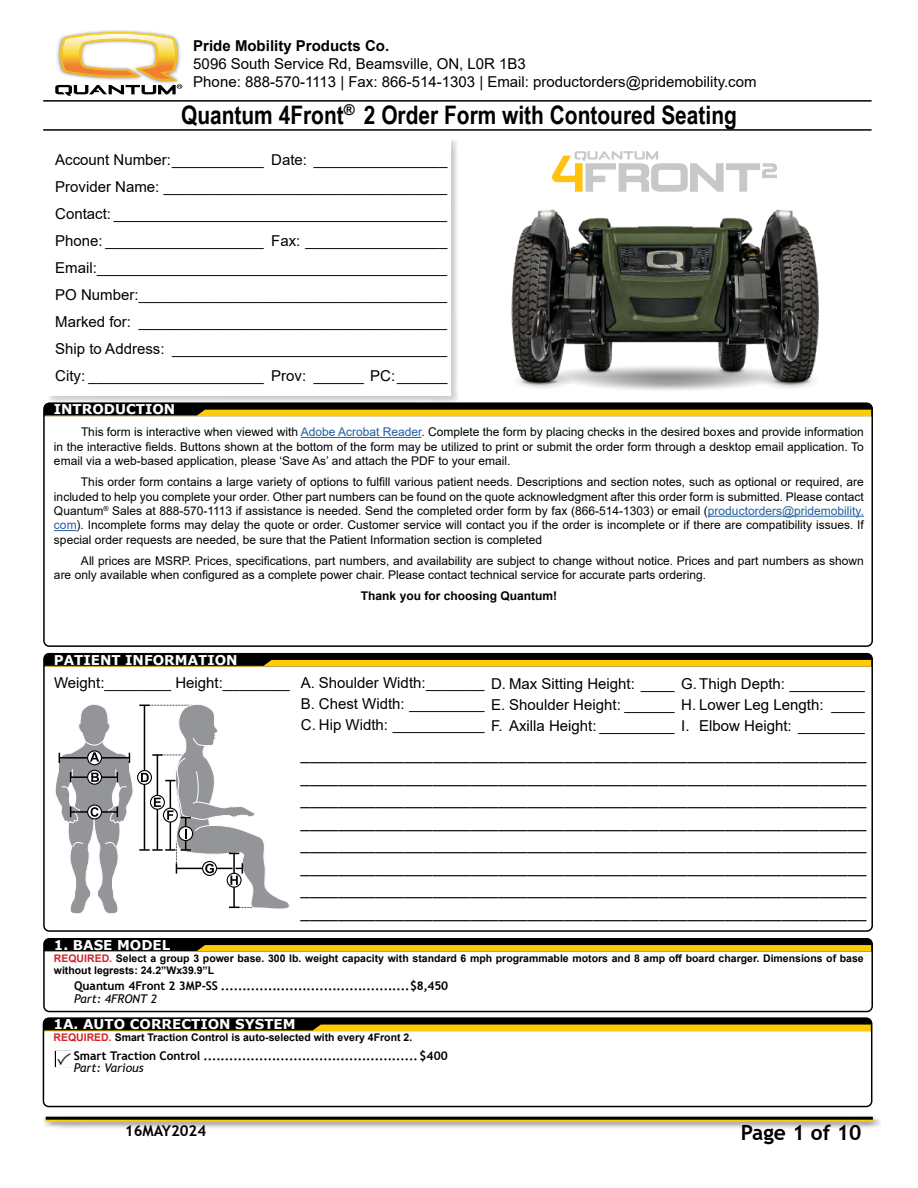
<style>
.page{position:relative;width:918px;height:1188px;background:#fff}
.page>*{position:absolute;margin:0;border:0;box-sizing:border-box;transform-origin:0 0}
.t1{font:700 25.5px "Arial Narrow";color:#000}
.t2{font:700 21px "Trebuchet MS";color:#000}
.t3{font:18px/22.5px "Trebuchet MS";color:#000;text-align:justify}
.t4{font:15px/27px "Arial";color:#000;text-align:justify}
.t5{font:700 15px "Arial";color:#000}
.t6{font:700 15px "Trebuchet MS";color:#000}
.t7{font:700 13.5px "Verdana";color:#fff}
.t8{font:12px/14.4px "Arial";color:#000;text-align:justify}
.t9{font:700 12px "Trebuchet MS";letter-spacing:-.005em;color:#000}
.t10{font:700 12px "Arial";color:#000}
.t11{font:italic 12px "Trebuchet MS";color:#000}
.t12{font:700 10.5px/12px "Arial";color:#000}
.s1{color:#215e9e}
.s2{color:#d2232a}
</style>
<div class="page">
<div style="left:43px;top:1114px;width:838px;height:16px;background:#000;opacity:.48"></div>
<hr style="left:46px;top:1119px;width:827px;height:3px;background:#ffcb05">
<hr style="left:46px;top:1117px;width:827px;height:3px;background:#000">
<svg style="left:55px;top:32px;width:127px;height:64px"></svg>
<hr style="left:43px;top:100px;width:829px;height:2px;background:#000">
<hr style="left:43px;top:129px;width:829px;height:2px;background:#000">
<svg style="left:55px;top:704px;width:235px;height:210px"></svg>
<svg style="left:44px;top:403px;width:828px;height:13px;background:#866b02"></svg>
<svg style="left:46px;top:654px;width:826px;height:12px;background:#725b02"></svg>
<div style="left:43px;top:403px;width:830px;height:244px;border:2px solid #000;border-radius:5px"></div>
<div style="left:43px;top:653px;width:830px;height:279px;border:2px solid #000;border-radius:5px"></div>
<svg style="left:552px;top:151px;width:225px;height:41px"></svg>
<img style="left:511px;top:210px;width:308px;height:180px">
<div style="left:48px;top:138px;width:411px;height:266px;background:#000;opacity:.23"></div>
<div style="left:48px;top:138px;width:403px;height:258px;background:#fff"></div>
<hr style="left:301px;top:437px;width:121px;height:1px;background:#215e9e">
<hr style="left:708px;top:516px;width:156px;height:1px;background:#215e9e">
<svg style="left:54px;top:530px;width:23px;height:1px"></svg>
<svg style="left:46px;top:941px;width:824px;height:11px;background:#816706"></svg>
<div style="left:43px;top:938px;width:830px;height:74px;border:2px solid #000;border-radius:5px"></div>
<svg style="left:43px;top:1018px;width:829px;height:13px;background:#725b02"></svg>
<div style="left:43px;top:1018px;width:829px;height:89px;border:2px solid #000;border-radius:5px"></div>
<div style="left:55px;top:1051px;width:16px;height:16px;border:2px solid #000"></div>
<img style="left:56px;top:1052px;width:15px;height:14px">
<p class="t5" style="left:193px;top:36px;width:197px">Pride Mobility Products Co.</p>
<p class="t4" style="left:193px;top:55px;width:565px;line-height:18px">5096 South Service Rd, Beamsville, ON, L0R 1B3<br>Phone: 888-570-1113 | Fax: 866-514-1303 | Email: productorders@pridemobility.com</p>
<h1 class="t1" style="left:181px;top:96px;width:557px">Quantum 4Front<sup>®</sup> 2 Order Form with Contoured Seating</h1>
<p class="t4" style="left:55px;top:146px;width:394px">Account Number:___________ Date: ________________ Provider Name: __________________________________ Contact: ________________________________________ Phone: ___________________ Fax: _________________ Email:__________________________________________ PO Number:_____________________________________ Marked for: _____________________________________ Ship to Address: _________________________________ City: _____________________ Prov: ______ PC:______</p>
<p class="t7" style="left:54px;top:400px;width:123px">INTRODUCTION</p>
<p class="t8" style="left:54px;top:425px;width:811px;text-indent:27px">This form is interactive when viewed with <span class="s1">Adobe Acrobat Reader</span>. Complete the form by placing checks in the desired boxes and provide information in the interactive fields. Buttons shown at the bottom of the form may be utilized to print or submit the order form through a desktop email application. To email via a web-based application, please ‘Save As’ and attach the PDF to your email.</p>
<p class="t8" style="left:54px;top:475px;width:812px;text-indent:27px">This order form contains a large variety of options to fulfill various patient needs. Descriptions and section notes, such as optional or required, are included to help you complete your order. Other part numbers can be found on the quote acknowledgment after this order form is submitted. Please contact Quantum<sup>®</sup> Sales at 888-570-1113 if assistance is needed. Send the completed order form by fax (866-514-1303) or email (<span class="s1">productorders@pridemobility. com</span>). Incomplete forms may delay the quote or order. Customer service will contact you if the order is incomplete or if there are compatibility issues. If special order requests are needed, be sure that the Patient Information section is completed</p>
<p class="t8" style="left:54px;top:553px;width:811px;text-indent:27px">All prices are MSRP. Prices, specifications, part numbers, and availability are subject to change without notice. Prices and part numbers as shown are only available when configured as a complete power chair. Please contact technical service for accurate parts ordering.</p>
<p class="t10" style="left:361px;top:587px;width:198px">Thank you for choosing Quantum!</p>
<p class="t7" style="left:54px;top:650px;width:185px">PATIENT INFORMATION</p>
<p class="t4" style="left:54px;top:669px;width:237px">Weight:________ Height:________</p>
<p class="t4" style="left:301px;top:674px;width:565px;line-height:21px">A. Shoulder Width:_______ D. Max Sitting Height: ____ G.Thigh Depth: _________ B. Chest Width: _________ E. Shoulder Height: ______ H. Lower Leg Length: ____ C. Hip Width: ___________ F. Axilla Height: _________ I. Elbow Height: ________</p>
<p class="t3" style="left:301px;top:744px;width:567px">____________________________________________________________ ____________________________________________________________ ____________________________________________________________ ____________________________________________________________ ____________________________________________________________ ____________________________________________________________ ____________________________________________________________ ____________________________________________________________</p>
<p class="t7" style="left:54px;top:935px;width:118px">1. BASE MODEL</p>
<p class="t12" style="left:54px;top:952px;width:811px"><span class="s2">REQUIRED.</span> Select a group 3 power base. 300 lb. weight capacity with standard 6 mph programmable motors and 8 amp off board charger. Dimensions of base without legrests: 24.2”Wx39.9”L</p>
<p class="t9" style="left:74px;top:978px;width:376px">Quantum 4Front 2 3MP-SS ............................................$8,450</p>
<p class="t11" style="left:74px;top:991px;width:85px">Part: 4FRONT 2</p>
<p class="t7" style="left:53px;top:1015px;width:244px">1A. AUTO CORRECTION SYSTEM</p>
<p class="t12" style="left:53px;top:1032px;width:360px"><span class="s2">REQUIRED.</span> Smart Traction Control is auto-selected with every 4Front 2.</p>
<p class="t9" style="left:74px;top:1048px;width:376px">Smart Traction Control .................................................. $400</p>
<p class="t11" style="left:74px;top:1061px;width:72px">Part: Various</p>
<p class="t6" style="left:125px;top:1121px;width:83px">16MAY2024</p>
<h2 class="t2" style="left:741px;top:1119px;width:122px">Page 1 of 10</h2>
</div>
